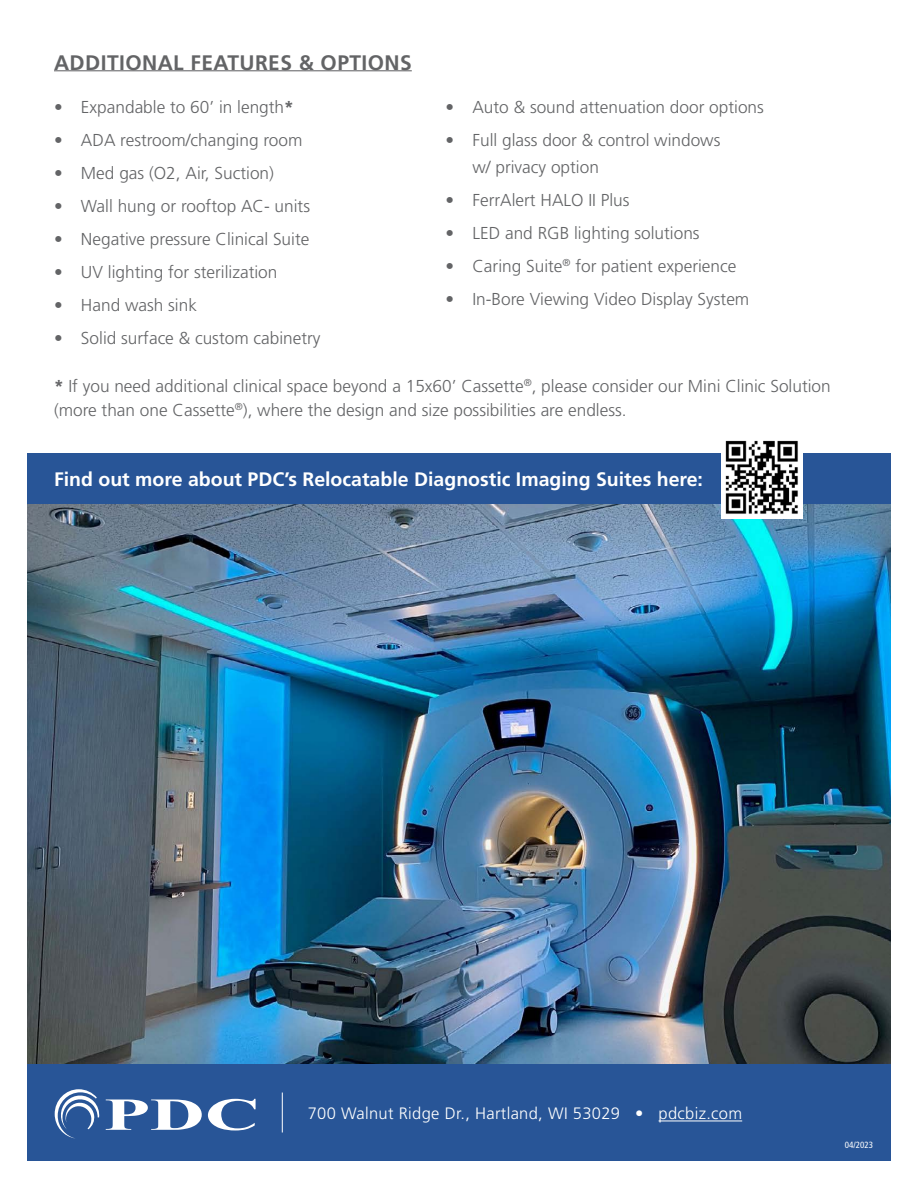
<style>
.page{position:relative;width:918px;height:1188px;background:#fff}
.page>*{position:absolute;margin:0;border:0;box-sizing:border-box;transform-origin:0 0}
.t1{font:700 21px "Frutiger LT Std";letter-spacing:.02em;color:#636466}
.t2{font:700 19.5px "Frutiger LT Std";color:#fff}
.t3{font:300 17.25px/27px "Frutiger";color:#636466}
.t4{font:300 16.5px "Frutiger";letter-spacing:.02em;color:#fff}
.t5{font:condensed 9px "Frutiger LT Std";color:#fff}
.s1{font-family:"Frutiger LT Std";font-weight:700}
</style>
<div class="page">
<hr style="left:54px;top:70px;width:358px;height:1px;background:#636466">
<img style="left:27px;top:504px;width:864px;height:561px">
<div style="left:27px;top:1065px;width:864px;height:96px;background:#285597"></div>
<hr style="left:282px;top:1093px;width:1px;height:39px;background:#fff">
<hr style="left:659px;top:1121px;width:83px;height:1px;background:#fff">
<div style="left:27px;top:453px;width:864px;height:51px;background:#285597"></div>
<img style="left:721px;top:440px;width:82px;height:78px">
<svg style="left:54px;top:1089px;width:202px;height:50px"></svg>
<p class="t1" style="left:54px;top:50px;width:359px">ADDITIONAL FEATURES &amp; OPTIONS</p>
<p class="t3" style="left:54px;top:94px;width:241px">• Expandable to 60’ in length<span class="s1">*</span></p>
<p class="t3" style="left:54px;top:127px;width:250px">• ADA restroom/changing room</p>
<p class="t3" style="left:54px;top:160px;width:222px">• Med gas (O2, Air, Suction)</p>
<p class="t3" style="left:54px;top:193px;width:258px">• Wall hung or rooftop AC- units</p>
<p class="t3" style="left:54px;top:226px;width:257px">• Negative pressure Clinical Suite</p>
<p class="t3" style="left:54px;top:259px;width:225px">• UV lighting for sterilization</p>
<p class="t3" style="left:54px;top:292px;width:145px">• Hand wash sink</p>
<p class="t3" style="left:54px;top:325px;width:268px">• Solid surface &amp; custom cabinetry</p>
<p class="t3" style="left:445px;top:94px;width:320px">• Auto &amp; sound attenuation door options</p>
<p class="t3" style="left:472px;top:127px;width:249px;text-indent:-27px">• Full glass door &amp; control windows w/ privacy option</p>
<p class="t3" style="left:445px;top:187px;width:186px">• FerrAlert HALO II Plus</p>
<p class="t3" style="left:445px;top:220px;width:256px">• LED and RGB lighting solutions</p>
<p class="t3" style="left:445px;top:253px;width:292px">• Caring Suite<sup>®</sup> for patient experience</p>
<p class="t3" style="left:445px;top:286px;width:305px">• In-Bore Viewing Video Display System</p>
<p class="t3" style="left:54px;top:374px;width:778px;line-height:24px"><span class="s1">*</span> If you need additional clinical space beyond a 15x60’ Cassette<sup>®</sup>, please consider our Mini Clinic Solution (more than one Cassette<sup>®</sup>), where the design and size possibilities are endless.</p>
<p class="t2" style="left:54px;top:467px;width:651px">Find out more about PDC’s Relocatable Diagnostic Imaging Suites here:</p>
<p class="t4" style="left:308px;top:1104px;width:436px">700 Walnut Ridge Dr., Hartland, WI 53029 • pdcbiz.com</p>
<p class="t5" style="left:845px;top:1140px;width:30px">04/2023</p>
</div>
